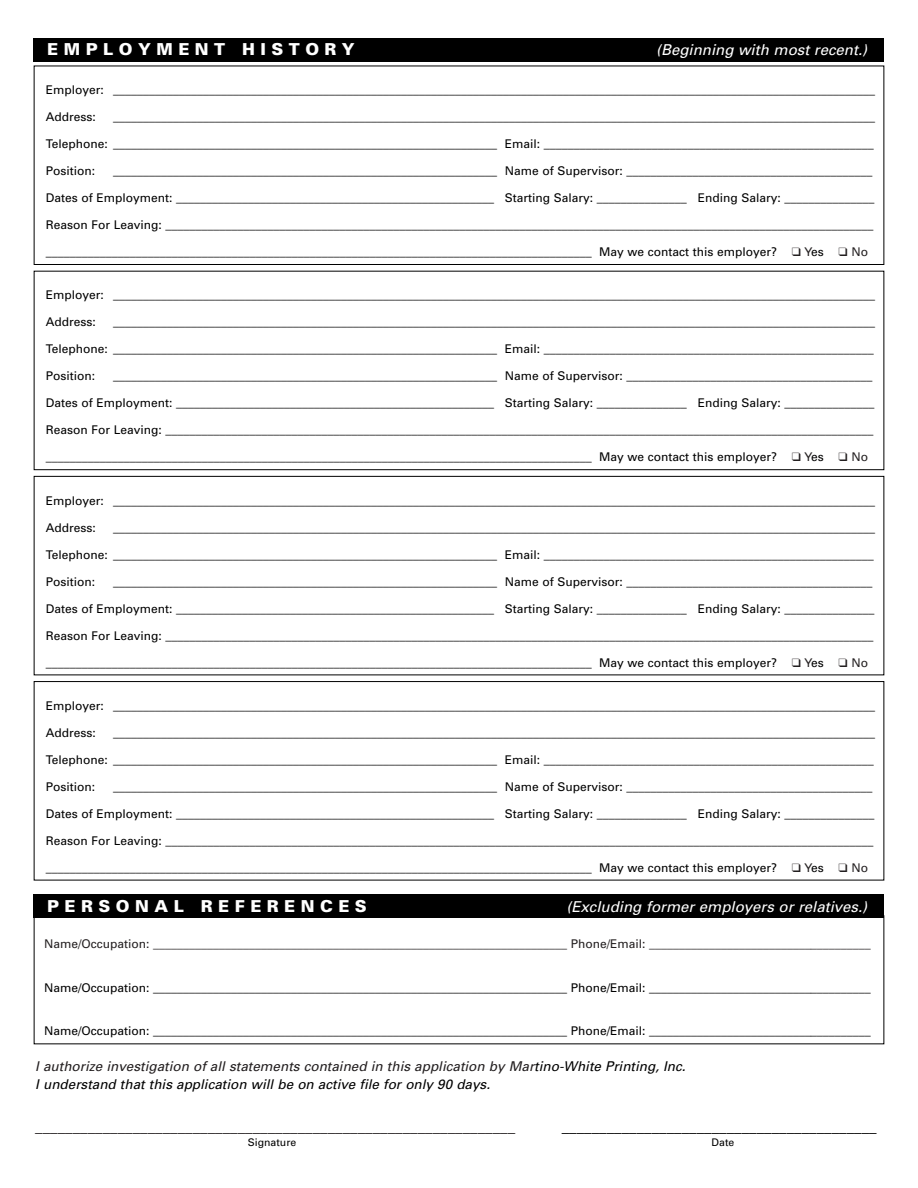
<style>
.page{position:relative;width:918px;height:1188px;background:#fff}
.page>*{position:absolute;margin:0;border:0;box-sizing:border-box;transform-origin:0 0}
.t1{font:900 16.5px "Univers";letter-spacing:.335em;color:#fff}
.t2{font:15px "Univers";color:#231f20}
.t3{font:italic 15px "Univers";color:#fff}
.t4{font:15px "Univers";color:#000}
.t5{font:italic 13.5px/18px "Univers";color:#000}
.t6{font:12px "Univers";color:#000}
.t7{font:12px "Univers";color:#231f20}
.t8{font:10.5px "Univers";color:#000}
.s1{color:#231f20}
</style>
<div class="page">
<div style="left:34px;top:66px;width:850px;height:199px;border:1px solid #000"></div>
<div style="left:34px;top:271px;width:850px;height:199px;border:1px solid #000"></div>
<div style="left:34px;top:476px;width:850px;height:199px;border:1px solid #000"></div>
<div style="left:34px;top:681px;width:850px;height:199px;border:1px solid #000"></div>
<div style="left:34px;top:38px;width:850px;height:24px;background:#000"></div>
<div style="left:34px;top:895px;width:850px;height:23px;background:#000"></div>
<div style="left:34px;top:915px;width:850px;height:129px;border:1px solid #000"></div>
<h1 class="t1" style="left:47px;top:43px;width:309px">EMPLOYMENT HISTORY</h1>
<p class="t3" style="left:656px;top:44px;width:213px">(Beginning with most recent.)</p>
<p class="t6" style="left:46px;top:86px;width:831px">Employer: _______________________________________________________________________________________________________________________________</p>
<p class="t6" style="left:46px;top:113px;width:52px">Address:</p>
<p class="t6" style="left:113px;top:113px;width:763px">_______________________________________________________________________________________________________________________________</p>
<p class="t6" style="left:46px;top:140px;width:829px">Telephone: ________________________________________________________________ Email: _______________________________________________________</p>
<p class="t6" style="left:46px;top:167px;width:51px">Position:</p>
<p class="t6" style="left:113px;top:167px;width:761px">________________________________________________________________ Name of Supervisor: _________________________________________</p>
<p class="t6" style="left:46px;top:194px;width:830px">Dates of Employment: _____________________________________________________ Starting Salary: _______________ Ending Salary: _______________</p>
<p class="t6" style="left:46px;top:221px;width:829px">Reason For Leaving: ______________________________________________________________________________________________________________________</p>
<p class="t6" style="left:46px;top:248px;width:824px">___________________________________________________________________________________________ May we contact this employer? <span class="s1">❑ Y</span>es <span class="s1">❑ No</span></p>
<p class="t6" style="left:46px;top:291px;width:831px">Employer: _______________________________________________________________________________________________________________________________</p>
<p class="t6" style="left:46px;top:318px;width:52px">Address:</p>
<p class="t6" style="left:113px;top:318px;width:763px">_______________________________________________________________________________________________________________________________</p>
<p class="t6" style="left:46px;top:345px;width:829px">Telephone: ________________________________________________________________ Email: _______________________________________________________</p>
<p class="t6" style="left:46px;top:372px;width:51px">Position:</p>
<p class="t6" style="left:113px;top:372px;width:761px">________________________________________________________________ Name of Supervisor: _________________________________________</p>
<p class="t6" style="left:46px;top:399px;width:830px">Dates of Employment: _____________________________________________________ Starting Salary: _______________ Ending Salary: _______________</p>
<p class="t6" style="left:46px;top:426px;width:829px">Reason For Leaving: ______________________________________________________________________________________________________________________</p>
<p class="t6" style="left:46px;top:453px;width:824px">___________________________________________________________________________________________ May we contact this employer? <span class="s1">❑ Y</span>es <span class="s1">❑ No</span></p>
<p class="t6" style="left:46px;top:496px;width:831px">Employer: _______________________________________________________________________________________________________________________________</p>
<p class="t6" style="left:46px;top:523px;width:52px">Address:</p>
<p class="t6" style="left:113px;top:523px;width:763px">_______________________________________________________________________________________________________________________________</p>
<p class="t6" style="left:46px;top:550px;width:829px">Telephone: ________________________________________________________________ Email: _______________________________________________________</p>
<p class="t6" style="left:46px;top:577px;width:51px">Position:</p>
<p class="t6" style="left:113px;top:577px;width:761px">________________________________________________________________ Name of Supervisor: _________________________________________</p>
<p class="t6" style="left:46px;top:604px;width:830px">Dates of Employment: _____________________________________________________ Starting Salary: _______________ Ending Salary: _______________</p>
<p class="t6" style="left:46px;top:631px;width:829px">Reason For Leaving: ______________________________________________________________________________________________________________________</p>
<p class="t6" style="left:46px;top:658px;width:824px">___________________________________________________________________________________________ May we contact this employer? <span class="s1">❑ Y</span>es <span class="s1">❑ No</span></p>
<p class="t6" style="left:46px;top:701px;width:831px">Employer: _______________________________________________________________________________________________________________________________</p>
<p class="t6" style="left:46px;top:728px;width:52px">Address:</p>
<p class="t6" style="left:113px;top:728px;width:763px">_______________________________________________________________________________________________________________________________</p>
<p class="t6" style="left:46px;top:755px;width:829px">Telephone: ________________________________________________________________ Email: _______________________________________________________</p>
<p class="t6" style="left:46px;top:782px;width:51px">Position:</p>
<p class="t6" style="left:113px;top:782px;width:761px">________________________________________________________________ Name of Supervisor: _________________________________________</p>
<p class="t6" style="left:46px;top:809px;width:830px">Dates of Employment: _____________________________________________________ Starting Salary: _______________ Ending Salary: _______________</p>
<p class="t6" style="left:46px;top:836px;width:829px">Reason For Leaving: ______________________________________________________________________________________________________________________</p>
<p class="t6" style="left:46px;top:863px;width:824px">___________________________________________________________________________________________ May we contact this employer? <span class="s1">❑ Y</span>es <span class="s1">❑ No</span></p>
<h1 class="t1" style="left:47px;top:900px;width:321px">PERSONAL REFERENCES</h1>
<p class="t3" style="left:566px;top:901px;width:302px">(Excluding former employers or relatives.)</p>
<p class="t7" style="left:44px;top:940px;width:828px">Name/Occupation: _____________________________________________________________________ Phone/Email: _____________________________________</p>
<p class="t6" style="left:44px;top:983px;width:828px">Name/Occupation: _____________________________________________________________________ Phone/Email: _____________________________________</p>
<p class="t6" style="left:44px;top:1026px;width:828px">Name/Occupation: _____________________________________________________________________ Phone/Email: _____________________________________</p>
<p class="t5" style="left:35px;top:1058px;width:652px"><span class="s1">I authorize investigation of all statements contained in this application by Mar</span>tino-White Printing, Inc.<br>I understand that this application will be on active file for only 90 days.</p>
<p class="t2" style="left:35px;top:1122px;width:481px">________________________________________________________________</p>
<p class="t4" style="left:562px;top:1122px;width:316px">__________________________________________</p>
<p class="t8" style="left:248px;top:1138px;width:50px">Signature</p>
<p class="t8" style="left:712px;top:1138px;width:24px">Date</p>
</div>
